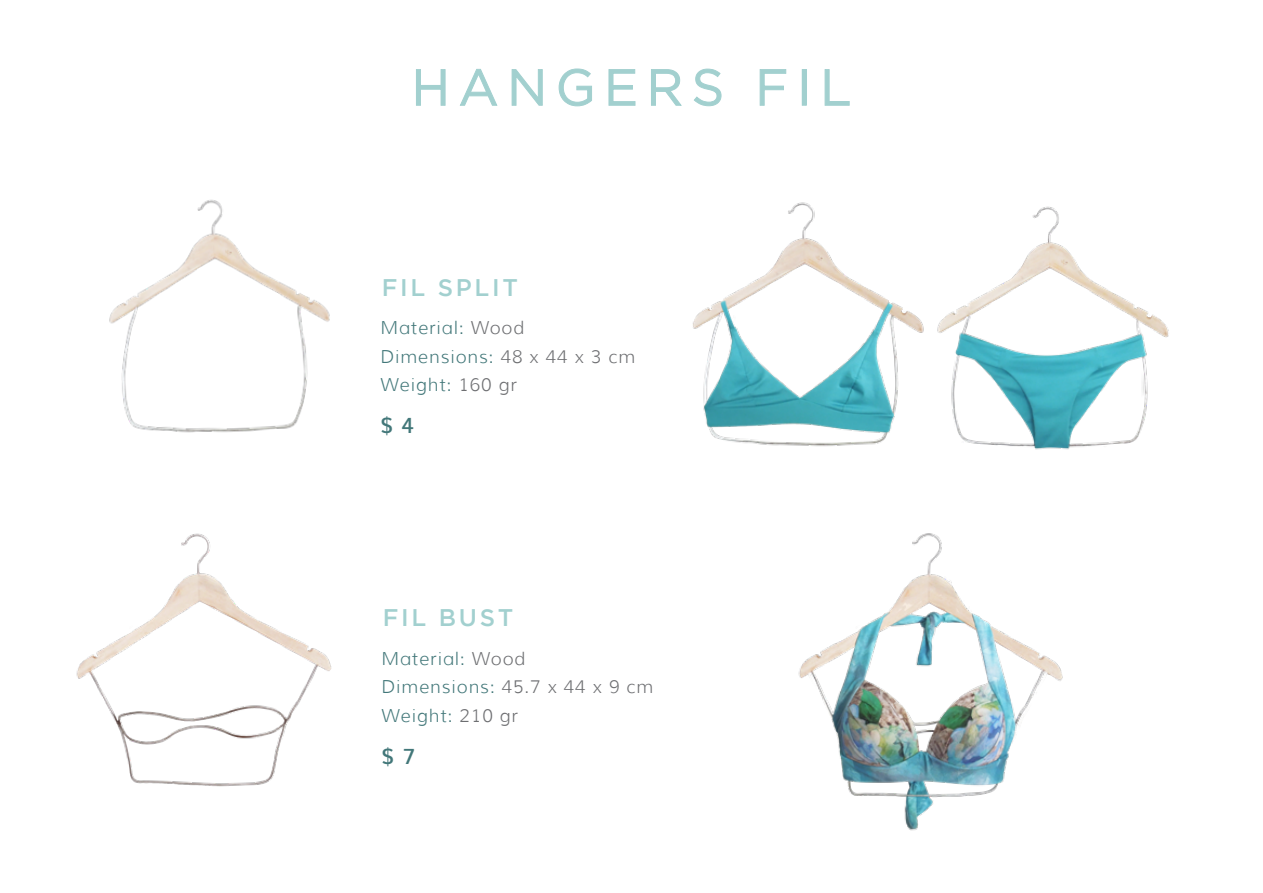
<style>
.page{position:relative;width:1263px;height:893px;background:#fff}
.page>*{position:absolute;margin:0;border:0;box-sizing:border-box;transform-origin:0 0}
.t1{font:51px "Gotham";letter-spacing:.165em;color:#a2d0cf}
.t2{font:500 24px "Gotham";letter-spacing:.115em;color:#a2d0cf}
.t3{font:600 21px "Muli";color:#427779}
.t4{font:300 18px/28.5px "Muli";letter-spacing:.05em;color:#427779}
.s1{color:#6d6e71}
</style>
<div class="page">
<svg style="left:416px;top:69px;width:30px;height:37px"></svg>
<svg style="left:459px;top:69px;width:39px;height:37px"></svg>
<svg style="left:511px;top:69px;width:32px;height:37px"></svg>
<svg style="left:558px;top:68px;width:34px;height:39px"></svg>
<svg style="left:608px;top:69px;width:28px;height:37px"></svg>
<svg style="left:651px;top:69px;width:31px;height:37px"></svg>
<svg style="left:694px;top:68px;width:28px;height:38px"></svg>
<svg style="left:759px;top:69px;width:27px;height:37px"></svg>
<div style="left:802px;top:69px;width:5px;height:37px;border:1px solid #a2d0cf"></div>
<svg style="left:824px;top:69px;width:26px;height:37px"></svg>
<img style="left:109px;top:199px;width:221px;height:234px">
<img style="left:693px;top:202px;width:231px;height:245px">
<img style="left:76px;top:533px;width:256px;height:254px">
<img style="left:798px;top:533px;width:265px;height:298px">
<img style="left:937px;top:206px;width:232px;height:244px">
<h1 class="t1" style="left:411px;top:68px;width:442px">HANGERS FIL</h1>
<h2 class="t2" style="left:382px;top:278px;width:138px">FIL SPLIT</h2>
<p class="t4" style="left:380px;top:314px;width:256px">Material: <span class="s1">Wood<br></span>Dimensions: <span class="s1">48 x 44 x 3 cm<br></span>Weight: <span class="s1">160 gr</span></p>
<p class="t3" style="left:380px;top:408px;width:35px">$ 4</p>
<h2 class="t2" style="left:383px;top:609px;width:132px">FIL BUST</h2>
<p class="t4" style="left:382px;top:644px;width:273px">Material: <span class="s1">Wood<br></span>Dimensions: <span class="s1">45.7 x 44 x 9 cm<br></span>Weight: <span class="s1">210 gr</span></p>
<p class="t3" style="left:382px;top:739px;width:35px">$ 7</p>
</div>
